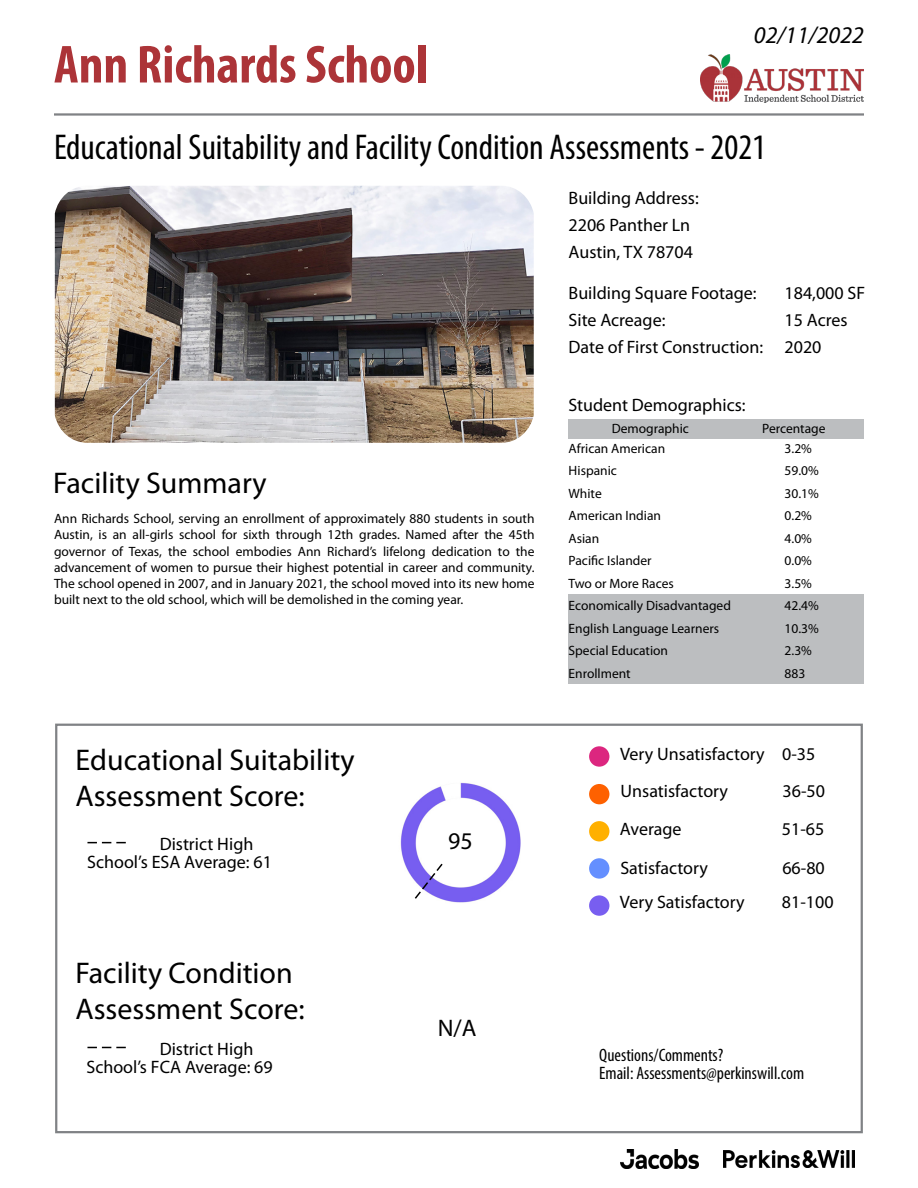
<style>
.page{position:relative;width:918px;height:1188px;background:#fff}
.page>*{position:absolute;margin:0;border:0;box-sizing:border-box;transform-origin:0 0}
.t1{font:700 condensed 54px "Myriad Pro";color:#ac3438}
.t2{font:condensed 36px "Myriad Pro";color:#000}
.t3{font:30px/36px "Myriad Pro";color:#000}
.t4{font:italic 24px "Myriad Pro";color:#000}
.t5{font:24px "Myriad Pro";color:#000}
.t6{font:18px/27px "Myriad Pro";color:#000}
.t7{font:condensed 18px/18px "Myriad Pro";color:#000}
.t8{font:13.5px/16.2px "Myriad Pro";color:#000;text-align:justify}
</style>
<div class="page">
<div style="left:568px;top:420px;width:296px;height:19px;background:#bcbec0"></div>
<div style="left:568px;top:594px;width:296px;height:90px;background:#bcbec0"></div>
<img style="left:701px;top:54px;width:162px;height:48px">
<hr style="left:54px;top:113px;width:810px;height:3px;background:#808285">
<img style="left:55px;top:186px;width:479px;height:257px">
<svg style="left:55px;top:723px;width:808px;height:411px"></svg>
<svg style="left:413px;top:862px;width:31px;height:38px"></svg>
<svg style="left:87px;top:842px;width:39px;height:1px"></svg>
<svg style="left:87px;top:1047px;width:39px;height:1px"></svg>
<div style="left:589px;top:746px;width:20px;height:21px;background:#dc267f;border-radius:50%"></div>
<div style="left:589px;top:784px;width:20px;height:20px;background:#fe6100;border-radius:50%"></div>
<div style="left:589px;top:821px;width:20px;height:20px;background:#ffb000;border-radius:50%"></div>
<div style="left:589px;top:858px;width:20px;height:21px;background:#648fff;border-radius:50%"></div>
<div style="left:589px;top:895px;width:20px;height:21px;background:#785ef0;border-radius:50%"></div>
<img style="left:621px;top:1150px;width:78px;height:19px">
<img style="left:723px;top:1151px;width:131px;height:16px">
<h1 class="t1" style="left:54px;top:31px;width:375px">Ann Richards School</h1>
<h3 class="t4" style="left:754px;top:20px;width:112px">02/11/2022</h3>
<h2 class="t2" style="left:54px;top:126px;width:714px">Educational Suitability and Facility Condition Assessments - 2021</h2>
<h3 class="t6" style="left:569px;top:184px;width:132px">Building Address:<br>2206 Panther Ln<br>Austin, TX 78704</h3>
<h3 class="t6" style="left:569px;top:279px;width:190px">Building Square Footage:</h3>
<h3 class="t6" style="left:785px;top:279px;width:82px">184,000 SF</h3>
<h3 class="t6" style="left:569px;top:306px;width:98px">Site Acreage:</h3>
<h3 class="t6" style="left:569px;top:306px;width:280px;text-indent:216px">15 Acres<br>Date of First Construction: 2020</h3>
<h3 class="t6" style="left:568px;top:391px;width:179px">Student Demographics:</h3>
<h3 class="t3" style="left:53px;top:465px;width:215px">Facility Summary</h3>
<p class="t8" style="left:54px;top:510px;width:482px">Ann Richards School, serving an enrollment of approximately 880 students in south Austin, is an all-girls school for sixth through 12th grades. Named after the 45th governor of Texas, the school embodies Ann Richard’s lifelong dedication to the advancement of women to pursue their highest potential in career and community.<br>The school opened in 2007, and in January 2021, the school moved into its new home built next to the old school, which will be demolished in the coming year.</p>
<h3 class="t3" style="left:76px;top:742px;width:281px">Educational Suitability<br>Assessment Score:</h3>
<h3 class="t6" style="left:87px;top:834px;width:186px;line-height:18px;text-indent:73px">District High<br>School’s ESA Average: 61</h3>
<h3 class="t3" style="left:76px;top:954px;width:231px">Facility Condition<br>Assessment Score:</h3>
<h3 class="t6" style="left:86px;top:1039px;width:188px;line-height:18px;text-indent:73px">District High<br>School’s FCA Average: 69</h3>
<h3 class="t5" style="left:448px;top:826px;width:26px">95</h3>
<h3 class="t5" style="left:438px;top:1013px;width:40px">N/A</h3>
<p class="t8" style="left:612px;top:421px;width:79px">Demographic</p>
<p class="t8" style="left:762px;top:421px;width:65px">Percentage</p>
<p class="t8" style="left:569px;top:440px;width:98px">African American</p>
<p class="t8" style="left:785px;top:440px;width:29px">3.2%</p>
<p class="t8" style="left:569px;top:463px;width:50px">Hispanic</p>
<p class="t8" style="left:785px;top:463px;width:36px">59.0%</p>
<p class="t8" style="left:569px;top:485px;width:35px">White</p>
<p class="t8" style="left:785px;top:485px;width:36px">30.1%</p>
<p class="t8" style="left:569px;top:508px;width:94px">American Indian</p>
<p class="t8" style="left:785px;top:508px;width:29px">0.2%</p>
<p class="t8" style="left:569px;top:530px;width:32px">Asian</p>
<p class="t8" style="left:785px;top:530px;width:29px">4.0%</p>
<p class="t8" style="left:569px;top:553px;width:85px">Pacific Islander</p>
<p class="t8" style="left:785px;top:553px;width:29px">0.0%</p>
<p class="t8" style="left:569px;top:575px;width:107px">Two or More Races</p>
<p class="t8" style="left:785px;top:575px;width:29px">3.5%</p>
<p class="t8" style="left:569px;top:598px;width:164px">Economically Disadvantaged</p>
<p class="t8" style="left:785px;top:598px;width:36px">42.4%</p>
<p class="t8" style="left:569px;top:620px;width:152px">English Language Learners</p>
<p class="t8" style="left:785px;top:620px;width:36px">10.3%</p>
<p class="t8" style="left:569px;top:643px;width:101px">Special Education</p>
<p class="t8" style="left:785px;top:643px;width:29px">2.3%</p>
<p class="t8" style="left:569px;top:665px;width:64px">Enrollment</p>
<p class="t8" style="left:785px;top:665px;width:22px">883</p>
<h3 class="t6" style="left:620px;top:736px;width:197px;line-height:37px">Very Unsatisfactory 0-35<br>Unsatisfactory</h3>
<h3 class="t6" style="left:783px;top:778px;width:44px">36-50</h3>
<h3 class="t6" style="left:620px;top:815px;width:63px">Average</h3>
<h3 class="t6" style="left:782px;top:815px;width:44px">51-65</h3>
<h3 class="t6" style="left:620px;top:854px;width:89px">Satisfactory</h3>
<h3 class="t6" style="left:782px;top:854px;width:44px">66-80</h3>
<h3 class="t6" style="left:620px;top:888px;width:126px">Very Satisfactory</h3>
<h3 class="t6" style="left:782px;top:888px;width:53px">81-100</h3>
<h3 class="t7" style="left:599px;top:1046px;width:206px">Questions/Comments?<br>Email: Assessments@perkinswill.com</h3>
</div>
